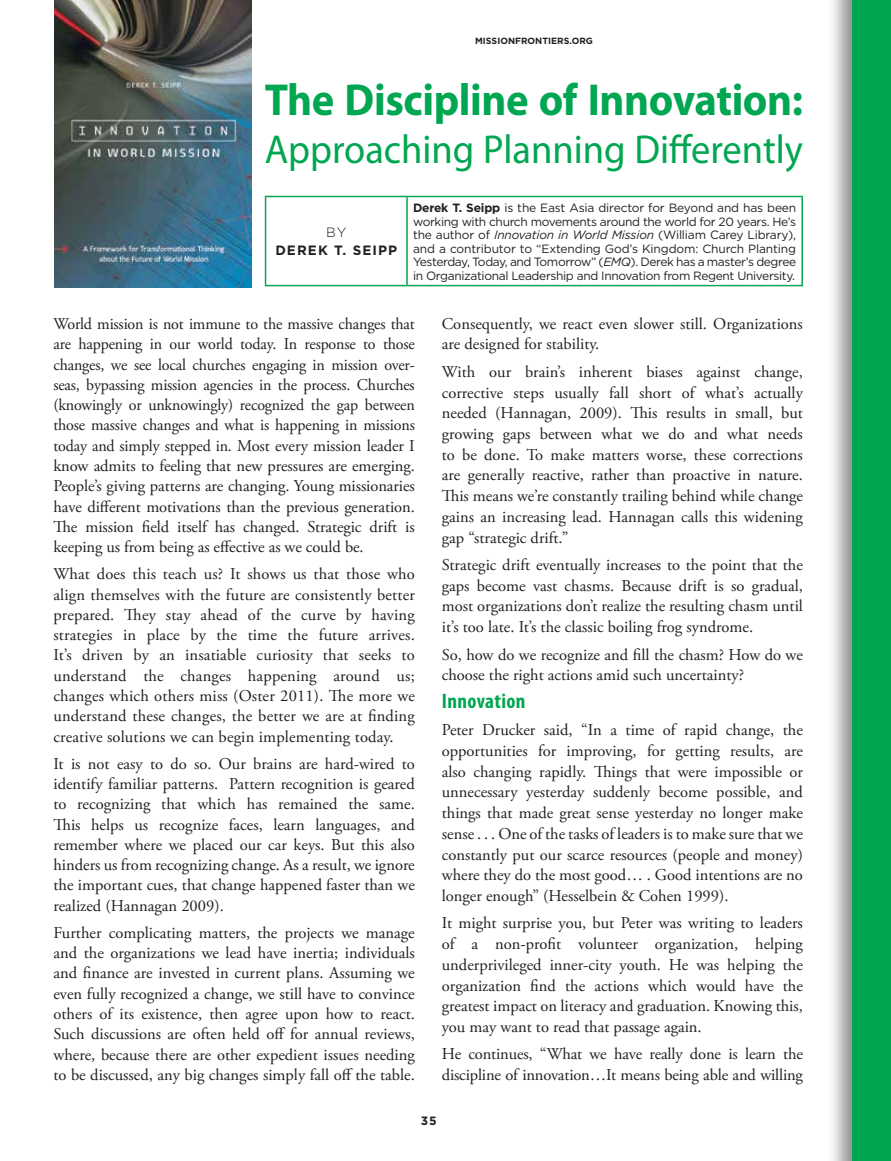
<style>
.page{position:relative;width:891px;height:1161px;background:#fff}
.page>*{position:absolute;margin:0;border:0;box-sizing:border-box;transform-origin:0 0}
.t1{font:700 45px "Myriad Pro";letter-spacing:-.01em;color:#00a651;scale:.95 1}
.t2{font:40.5px "Myriad Pro";color:#00a651;scale:.95 1}
.t3{font:700 condensed 21px "Myriad Pro";letter-spacing:.02em;color:#00a651}
.t4{font:16.5px/20.2px "Adobe Garamond Pro";color:#231f20;text-align:justify}
.t5{font:700 13.5px "Gotham";letter-spacing:.08em;color:#231f20}
.t6{font:300 13.5px "Gotham";color:#231f20}
.t7{font:12px/13.5px "Gotham";letter-spacing:-.03em;color:#231f20;text-align:justify}
.t8{font:700 12px "Gotham";color:#231f20}
.t9{font:700 9px "Gotham";color:#231f20}
.s1{font-weight:700}
.s2{font-style:italic}
</style>
<div class="page">
<div style="left:826px;top:0;width:65px;height:1161px;background:#231f20;opacity:.5"></div>
<div style="left:852px;top:0;width:39px;height:1161px;background:#00a651"></div>
<hr style="left:265px;top:196px;width:142px;height:1px;background:#00a651">
<hr style="left:265px;top:197px;width:1px;height:88px;background:#00a651">
<hr style="left:407px;top:196px;width:396px;height:1px;background:#00a651">
<hr style="left:406px;top:197px;width:2px;height:88px;background:#00a651">
<hr style="left:801px;top:197px;width:2px;height:88px;background:#00a651">
<hr style="left:265px;top:285px;width:142px;height:1px;background:#00a651">
<hr style="left:407px;top:285px;width:396px;height:1px;background:#00a651">
<img style="left:54px;top:0;width:197px;height:287px">
<p class="t9" style="left:475px;top:35px;width:119px">MISSIONFRONTIERS.ORG</p>
<h1 class="t1" style="left:265px;top:70px;width:568px">The Discipline of Innovation:</h1>
<h2 class="t2" style="left:265px;top:124px;width:568px">Approaching Planning Differently</h2>
<p class="t6" style="left:326px;top:224px;width:22px">BY</p>
<p class="t5" style="left:275px;top:242px;width:123px">DEREK T. SEIPP</p>
<p class="t7" style="left:413px;top:201px;width:385px"><span class="s1">Derek T. Seipp</span> is the East Asia director for Beyond and has been working with church movements around the world for 20 years. He’s the author of <span class="s2">Innovation in World Mission</span> (William Carey Library), and a contributor to “Extending God’s Kingdom: Church Planting Yesterday, Today, and Tomorrow” (<span class="s2">EMQ</span>). Derek has a master’s degree in Organizational Leadership and Innovation from Regent University.</p>
<p class="t4" style="left:53px;top:314px;width:363px">World mission is not immune to the massive changes that are happening in our world today. In response to those changes, we see local churches engaging in mission over&shy;seas, bypassing mission agencies in the process. Churches (knowingly or unknowingly) recognized the gap between those massive changes and what is happening in missions today and simply stepped in. Most every mission leader I know admits to feeling that new pressures are emerging.<br>People’s giving patterns are changing. Young missionaries have different motivations than the previous generation.<br>The mission field itself has changed. Strategic drift is keeping us from being as effective as we could be.</p>
<p class="t4" style="left:53px;top:564px;width:363px">What does this teach us? It shows us that those who align themselves with the future are consistently better prepared. They stay ahead of the curve by having strategies in place by the time the future arrives.<br>It’s driven by an insatiable curiosity that seeks to understand the changes happening around us; changes which others miss (Oster 2011). The more we understand these changes, the better we are at finding creative solutions we can begin implementing today.</p>
<p class="t4" style="left:53px;top:754px;width:363px">It is not easy to do so. Our brains are hard-wired to identify familiar patterns. Pattern recognition is geared to recognizing that which has remained the same.<br>This helps us recognize faces, learn languages, and remember where we placed our car keys. But this also hinders us from recognizing change. As a result, we ignore the important cues, that change happened faster than we realized (Hannagan 2009).</p>
<p class="t4" style="left:53px;top:923px;width:363px">Further complicating matters, the projects we manage and the organizations we lead have inertia; individuals and finance are invested in current plans. Assuming we even fully recognized a change, we still have to convince others of its existence, then agree upon how to react.<br>Such discussions are often held off for annual reviews, where, because there are other expedient issues needing to be discussed, any big changes simply fall off the table.</p>
<p class="t4" style="left:442px;top:314px;width:363px;line-height:20.7px">Consequently, we react even slower still. Organizations are designed for stability.</p>
<p class="t4" style="left:442px;top:362px;width:363px;line-height:20.7px">With our brain’s inherent biases against change, corrective steps usually fall short of what’s actually needed (Hannagan, 2009). This results in small, but growing gaps between what we do and what needs to be done. To make matters worse, these corrections are generally reactive, rather than proactive in nature.<br>This means we’re constantly trailing behind while change gains an increasing lead. Hannagan calls this widening gap “strategic drift.”</p>
<p class="t4" style="left:442px;top:555px;width:363px;line-height:20.7px">Strategic drift eventually increases to the point that the gaps become vast chasms. Because drift is so gradual, most organizations don’t realize the resulting chasm until it’s too late. It’s the classic boiling frog syndrome.</p>
<p class="t4" style="left:442px;top:645px;width:363px;line-height:20.7px">So, how do we recognize and fill the chasm? How do we choose the right actions amid such uncertainty?</p>
<p class="t3" style="left:442px;top:688px;width:85px">Innovation</p>
<p class="t4" style="left:442px;top:720px;width:363px;line-height:20.7px">Peter Drucker said, “In a time of rapid change, the opportunities for improving, for getting results, are also changing rapidly. Things that were impossible or unnecessary yesterday suddenly become possible, and things that made great sense yesterday no longer make sense . . . One of the tasks of leaders is to make sure that we constantly put our scarce resources (people and money) where they do the most good… . Good intentions are no longer enough” (Hesselbein &amp; Cohen 1999).</p>
<p class="t4" style="left:442px;top:913px;width:363px;line-height:20.7px">It might surprise you, but Peter was writing to leaders of a non-profit volunteer organization, helping underprivileged inner-city youth. He was helping the organization find the actions which would have the greatest impact on literacy and graduation. Knowing this, you may want to read that passage again.</p>
<p class="t4" style="left:442px;top:1044px;width:363px;line-height:20.7px">He continues, “What we have really done is learn the discipline of innovation…It means being able and willing</p>
<p class="t8" style="left:421px;top:1113px;width:18px">35</p>
</div>
